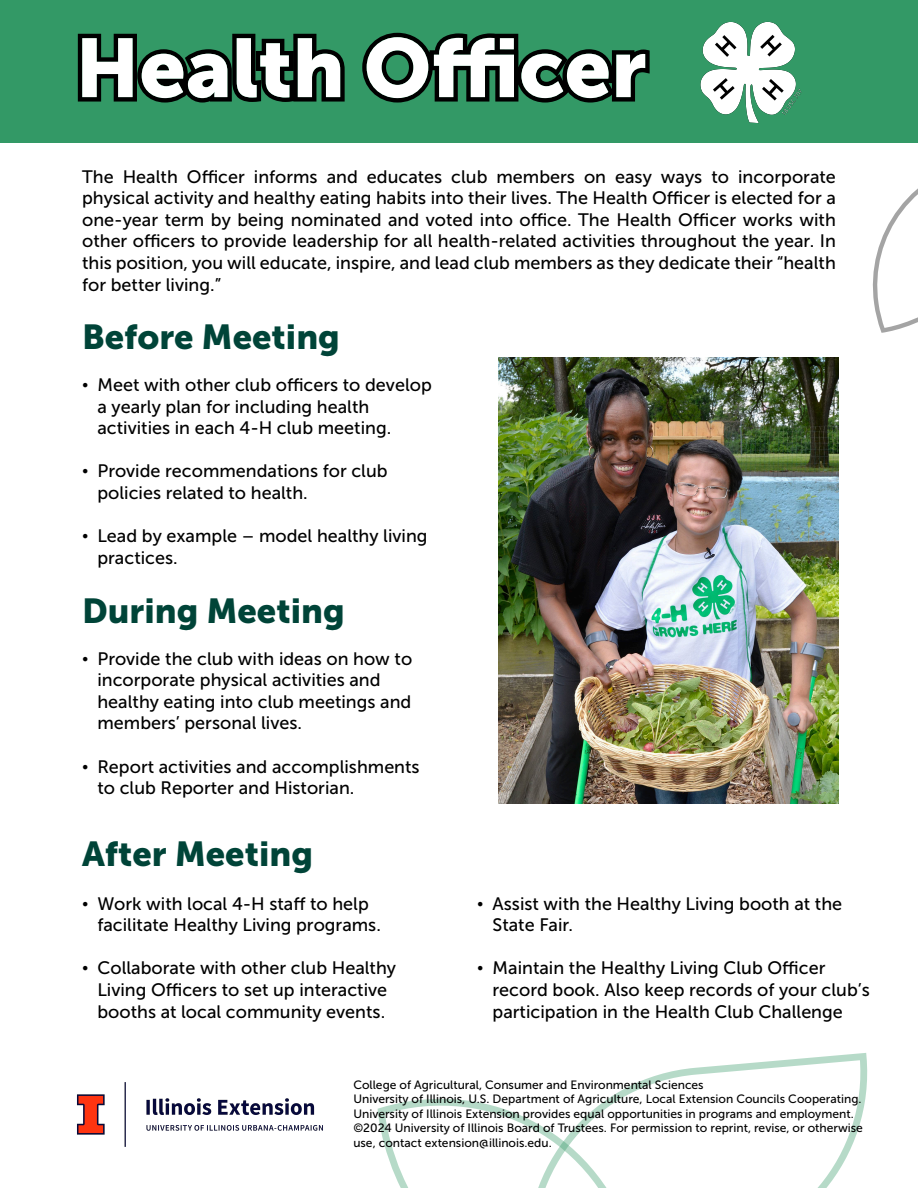
<style>
.page{position:relative;width:918px;height:1188px;background:#fff}
.page>*{position:absolute;margin:0;border:0;box-sizing:border-box;transform-origin:0 0}
.t1{font:82.35px "Museo Sans 900";color:#fff}
.t2{font:34.5px "Museo Sans 900";color:#004438}
.t3{font:18px/21.6px "Museo Sans 500";color:#000}
.t4{font:12px/14.4px "Museo Sans 500";color:#000}
.s1{font-family:"Times New Roman"}
</style>
<div class="page">
<div style="left:0;top:0;width:918px;height:143px;background:#396"></div>
<svg style="left:616px;top:1053px;width:252px;height:135px"></svg>
<svg style="left:377px;top:1094px;width:270px;height:94px"></svg>
<svg style="left:78px;top:32px;width:572px;height:71px"></svg>
<img style="left:700px;top:21px;width:102px;height:103px">
<img style="left:498px;top:358px;width:340px;height:445px">
<img style="left:77px;top:1082px;width:246px;height:65px">
<svg style="left:872px;top:188px;width:46px;height:145px"></svg>
<h1 class="t1" style="left:75px;top:22px;width:573px">Health Officer</h1>
<p class="t3" style="left:82px;top:166px;width:755px;text-align:justify">The Health Officer informs and educates club members on easy ways to incorporate physical activity and healthy eating habits into their lives. The Health Officer is elected for a one-year term by being nominated and voted into office. The Health Officer works with other officers to provide leadership for all health-related activities throughout the year. In this position, you will educate, inspire, and lead club members as they dedicate their “health for better living.”</p>
<h2 class="t2" style="left:82px;top:317px;width:259px">Before Meeting</h2>
<p class="t3" style="left:97px;top:374px;width:336px;text-indent:-15px"><span class="s1">•</span> Meet with other club officers to develop a yearly plan for including health activities in each 4-H club meeting.</p>
<p class="t3" style="left:97px;top:461px;width:292px;text-indent:-15px"><span class="s1">•</span> Provide recommendations for club policies related to health.</p>
<p class="t3" style="left:97px;top:525px;width:332px;text-indent:-15px"><span class="s1">•</span> Lead by example – model healthy living practices.</p>
<h2 class="t2" style="left:82px;top:592px;width:264px">During Meeting</h2>
<p class="t3" style="left:97px;top:648px;width:316px;text-indent:-15px"><span class="s1">•</span> Provide the club with ideas on how to incorporate physical activities and healthy eating into club meetings and members’ personal lives.</p>
<p class="t3" style="left:97px;top:756px;width:324px;text-indent:-15px"><span class="s1">•</span> Report activities and accomplishments to club Reporter and Historian.</p>
<h2 class="t2" style="left:82px;top:835px;width:232px">After Meeting</h2>
<p class="t3" style="left:97px;top:893px;width:285px;text-indent:-15px"><span class="s1">•</span> Work with local 4-H staff to help facilitate Healthy Living programs.</p>
<p class="t3" style="left:82px;top:957px;width:315px;text-align:center"><span class="s1">•</span> Collaborate with other club Healthy<br>Living Officers to set up interactive booths at local community events.</p>
<p class="t3" style="left:493px;top:893px;width:351px;text-indent:-15px"><span class="s1">•</span> Assist with the Healthy Living booth at the<br>State Fair.</p>
<p class="t3" style="left:493px;top:957px;width:379px;text-indent:-15px"><span class="s1">•</span> Maintain the Healthy Living Club Officer record book. Also keep records of your club’s participation in the Health Club Challenge</p>
<p class="t4" style="left:353px;top:1078px;width:511px">College of Agricultural, Consumer and Environmental Sciences<br>University of Illinois, U.S. Department of Agriculture, Local Extension Councils Cooperating.<br>University of Illinois Extension provides equal opportunities in programs and employment. ©2024 University of Illinois Board of Trustees. For permission to reprint, revise, or otherwise use, contact extension@illinois.edu.</p>
</div>
